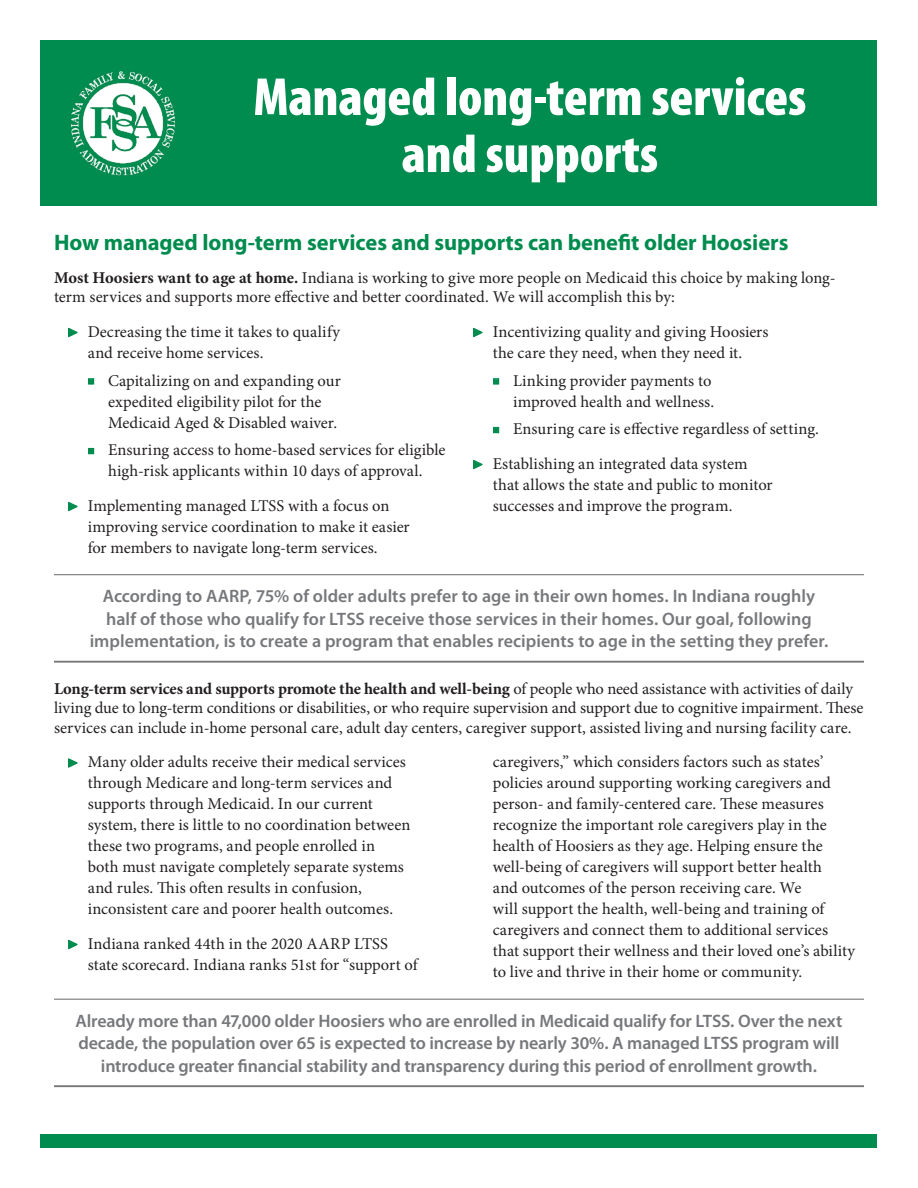
<style>
.page{position:relative;width:918px;height:1188px;background:#fff}
.page>*{position:absolute;margin:0;border:0;box-sizing:border-box;transform-origin:0 0}
.t1{font:900 condensed 54px/57px "Myriad Pro";color:#fff;text-align:center}
.t2{font:700 22.5px "Myriad Pro";letter-spacing:-.005em;color:#008c4e}
.Pullout_Quote{font:600 18px/22.5px "Myriad Pro";letter-spacing:-.005em;color:#76787b;text-align:center}
.t3{font:16.5px/21px "Minion Pro";color:#231f20}
.s1{font-weight:700}
.s2{color:#008c4e}
</style>
<div class="page">
<div style="left:40px;top:40px;width:838px;height:166px;background:#008c4e"></div>
<img style="left:71px;top:71px;width:105px;height:105px">
<div style="left:40px;top:1134px;width:838px;height:14px;background:#008c4e"></div>
<hr style="left:54px;top:574px;width:810px;height:1px;background:#76787b">
<hr style="left:54px;top:661px;width:810px;height:2px;background:#76787b">
<hr style="left:54px;top:999px;width:810px;height:1px;background:#76787b">
<hr style="left:54px;top:1085px;width:810px;height:2px;background:#76787b">
<h1 class="t1" style="left:253px;top:67px;width:554px">Managed long-term services and supports</h1>
<h1 class="t2" style="left:54px;top:227px;width:736px">How managed long-term services and supports can benefit older Hoosiers</h1>
<p class="t3" style="left:54px;top:268px;width:783px;line-height:19.5px"><span class="s1">Most Hoosiers want to age at home.</span> Indiana is working to give more people on Medicaid this choice by making long&shy;term services and supports more effective and better coordinated. We will accomplish this by:</p>
<p class="t3" style="left:88px;top:321px;width:254px;text-indent:-20px"><span class="s2">▶</span> Decreasing the time it takes to qualify and receive home services.</p>
<p class="t3" style="left:108px;top:370px;width:234px;text-indent:-20px"><span class="s2">■</span> Capitalizing on and expanding our expedited eligibility pilot for the<br>Medicaid Aged &amp; Disabled waiver.</p>
<p class="t3" style="left:88px;top:440px;width:359px;text-align:center"><span class="s2">■</span> Ensuring access to home-based services for eligible high-risk applicants within 10 days of approval.</p>
<p class="t3" style="left:88px;top:495px;width:323px;text-indent:-20px"><span class="s2">▶</span> Implementing managed LTSS with a focus on improving service coordination to make it easier for members to navigate long-term services.</p>
<p class="t3" style="left:472px;top:321px;width:298px;text-align:center"><span class="s2">▶</span> Incentivizing quality and giving Hoosiers the care they need, when they need it.</p>
<p class="t3" style="left:493px;top:370px;width:223px;text-align:right"><span class="s2">■</span> Linking provider payments to improved health and wellness.</p>
<p class="t3" style="left:493px;top:419px;width:328px"><span class="s2">■</span> Ensuring care is effective regardless of setting.</p>
<p class="t3" style="left:493px;top:453px;width:281px;text-indent:-20px"><span class="s2">▶</span> Establishing an integrated data system that allows the state and public to monitor successes and improve the program.</p>
<h2 class="Pullout_Quote" style="left:90px;top:585px;width:740px">According to AARP, 75% of older adults prefer to age in their own homes. In Indiana roughly half of those who qualify for LTSS receive those services in their homes. Our goal, following implementation, is to create a program that enables recipients to age in the setting they prefer.</h2>
<p class="t3" style="left:54px;top:679px;width:811px;line-height:19.5px"><span class="s1">Long-term services and supports promote the health and well-being</span> of people who need assistance with activities of daily living due to long-term conditions or disabilities, or who require supervision and support due to cognitive impairment. These services can include in-home personal care, adult day centers, caregiver support, assisted living and nursing facility care.</p>
<p class="t3" style="left:88px;top:752px;width:324px;text-indent:-20px"><span class="s2">▶</span> Many older adults receive their medical services through Medicare and long-term services and supports through Medicaid. In our current system, there is little to no coordination between these two programs, and people enrolled in<br>both must navigate completely separate systems and rules. This often results in confusion, inconsistent care and poorer health outcomes.</p>
<p class="t3" style="left:88px;top:933px;width:331px;text-indent:-20px"><span class="s2">▶</span> Indiana ranked 44th in the 2020 AARP LTSS state scorecard. Indiana ranks 51st for “support of</p>
<p class="t3" style="left:493px;top:752px;width:364px">caregivers,” which considers factors such as states’ policies around supporting working caregivers and person- and family-centered care. These measures recognize the important role caregivers play in the health of Hoosiers as they age. Helping ensure the well-being of caregivers will support better health<br>and outcomes of the person receiving care. We<br>will support the health, well-being and training of caregivers and connect them to additional services that support their wellness and their loved one’s ability to live and thrive in their home or community.</p>
<h2 class="Pullout_Quote" style="left:76px;top:1009px;width:768px">Already more than 47,000 older Hoosiers who are enrolled in Medicaid qualify for LTSS. Over the next decade, the population over 65 is expected to increase by nearly 30%. A managed LTSS program will introduce greater financial stability and transparency during this period of enrollment growth.</h2>
</div>
